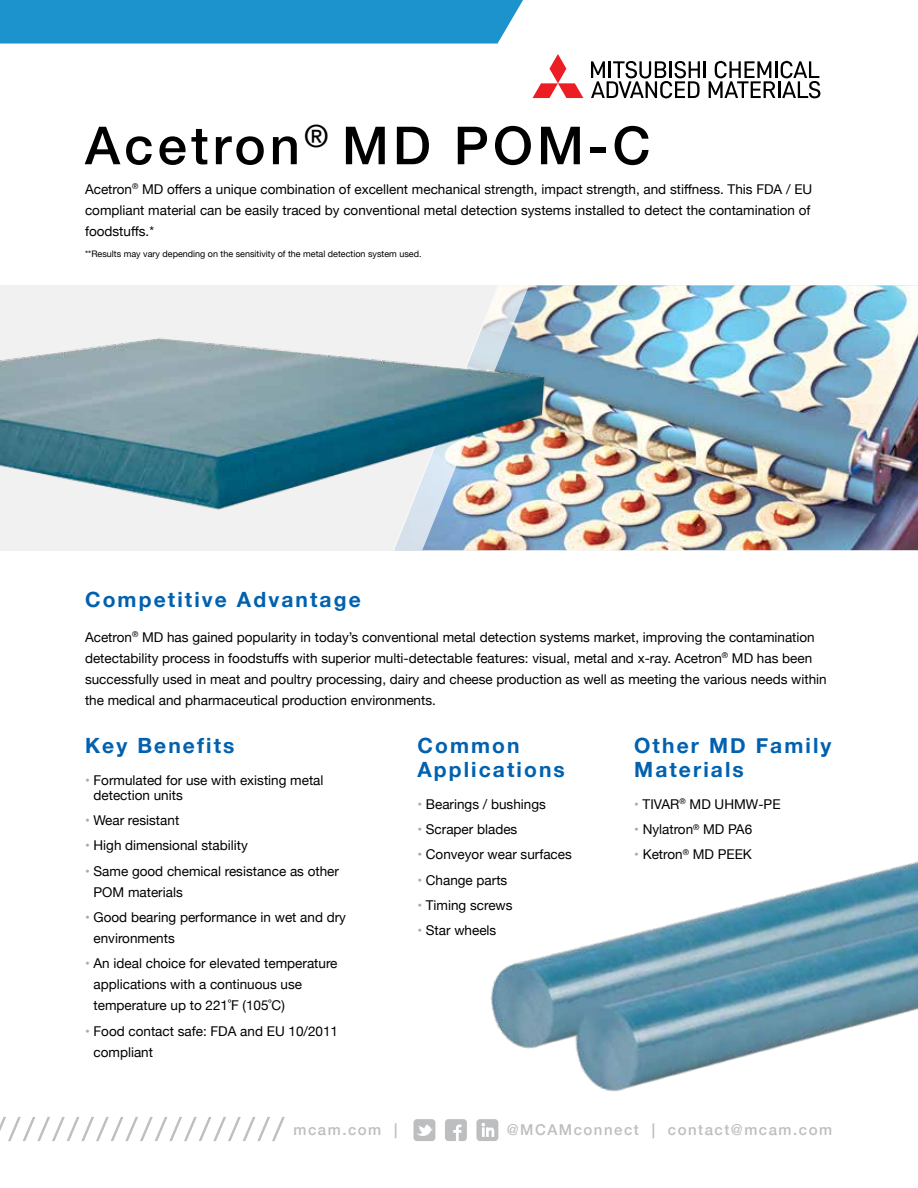
<style>
.page{position:relative;width:918px;height:1188px;background:#fff}
.page>*{position:absolute;margin:0;border:0;box-sizing:border-box;transform-origin:0 0}
.t1{font:500 52.5px "Helvetica Neue";letter-spacing:.08em;color:#000}
.t2{font:700 21px/24px "Helvetica Neue";letter-spacing:.1em;color:#0061af}
.t3{font:500 15px "Helvetica Neue";letter-spacing:.1em;color:#bcbec0}
.t4{font:13.5px/21px "Helvetica Neue";color:#000}
.t5{font:9px "Helvetica Neue";color:#000}
.s1{color:#a7a9ac}
</style>
<div class="page">
<svg style="left:445px;top:1119px;width:14px;height:22px"></svg>
<svg style="left:413px;top:1119px;width:22px;height:22px"></svg>
<svg style="left:0;top:1117px;width:285px;height:24px"></svg>
<div style="left:0;top:0;width:523px;height:44px;background:#1c93cc"></div>
<svg style="left:533px;top:54px;width:50px;height:44px"></svg>
<svg style="left:591px;top:61px;width:229px;height:37px"></svg>
<div style="left:0;top:285px;width:498px;height:265px;background:#f1f1f2"></div>
<img style="left:529px;top:285px;width:389px;height:265px">
<svg style="left:394px;top:285px;width:135px;height:265px"></svg>
<img style="left:0;top:327px;width:567px;height:199px">
<img style="left:459px;top:861px;width:459px;height:280px">
<h1 class="t1" style="left:85px;top:103px;width:567px">Acetron<sup>®</sup> MD POM-C</h1>
<p class="t4" style="left:85px;top:179px;width:729px">Acetron<sup>®</sup> MD offers a unique combination of excellent mechanical strength, impact strength, and stiffness. This FDA / EU compliant material can be easily traced by conventional metal detection systems installed to detect the contamination of foodstuffs.*</p>
<p class="t5" style="left:85px;top:247px;width:338px">**Results may vary depending on the sensitivity of the metal detection system used.</p>
<h2 class="t2" style="left:85px;top:588px;width:277px">Competitive Advantage</h2>
<p class="t4" style="left:85px;top:627px;width:743px">Acetron<sup>®</sup> MD has gained popularity in today’s conventional metal detection systems market, improving the contamination detectability process in foodstuffs with superior multi-detectable features: visual, metal and x-ray. Acetron<sup>®</sup> MD has been successfully used in meat and poultry processing, dairy and cheese production as well as meeting the various needs within the medical and pharmaceutical production environments.</p>
<h2 class="t2" style="left:85px;top:734px;width:151px">Key Benefits</h2>
<p class="t4" style="left:94px;top:773px;width:232px;line-height:15px;text-indent:-8px"><span class="s1">•</span> Formulated for use with existing metal detection units</p>
<p class="t4" style="left:85px;top:811px;width:96px"><span class="s1">•</span> Wear resistant</p>
<p class="t4" style="left:85px;top:836px;width:164px"><span class="s1">•</span> High dimensional stability</p>
<p class="t4" style="left:94px;top:861px;width:247px;text-indent:-8px"><span class="s1">•</span> Same good chemical resistance as other<br>POM materials</p>
<p class="t4" style="left:94px;top:908px;width:254px;text-indent:-8px"><span class="s1">•</span> Good bearing performance in wet and dry environments</p>
<p class="t4" style="left:94px;top:954px;width:246px;text-indent:-8px"><span class="s1">•</span> An ideal choice for elevated temperature applications with a continuous use temperature up to 221˚F (105˚C)</p>
<p class="t4" style="left:94px;top:1021px;width:246px;text-indent:-8px"><span class="s1">•</span> Food contact safe: FDA and EU 10/2011 compliant</p>
<h2 class="t2" style="left:417px;top:734px;width:149px">Common<br>Applications</h2>
<p class="t4" style="left:417px;top:794px;width:130px"><span class="s1">•</span> Bearings / bushings</p>
<p class="t4" style="left:417px;top:820px;width:101px"><span class="s1">•</span> Scraper blades</p>
<p class="t4" style="left:417px;top:845px;width:156px"><span class="s1">•</span> Conveyor wear surfaces</p>
<p class="t4" style="left:417px;top:870px;width:91px"><span class="s1">•</span> Change parts</p>
<p class="t4" style="left:417px;top:896px;width:97px"><span class="s1">•</span> Timing screws</p>
<p class="t4" style="left:417px;top:921px;width:80px"><span class="s1">•</span> Star wheels</p>
<h2 class="t2" style="left:634px;top:734px;width:199px">Other MD Family<br>Materials</h2>
<p class="t4" style="left:634px;top:794px;width:148px"><span class="s1">•</span> TIVAR<sup>®</sup> MD UHMW-PE</p>
<p class="t4" style="left:634px;top:820px;width:120px"><span class="s1">•</span> Nylatron<sup>®</sup> MD PA6</p>
<p class="t4" style="left:634px;top:845px;width:119px"><span class="s1">•</span> Ketron<sup>®</sup> MD PEEK</p>
<p class="t3" style="left:294px;top:1118px;width:105px">mcam.com |</p>
<p class="t3" style="left:507px;top:1118px;width:327px">@MCAMconnect | contact@mcam.com</p>
</div>
